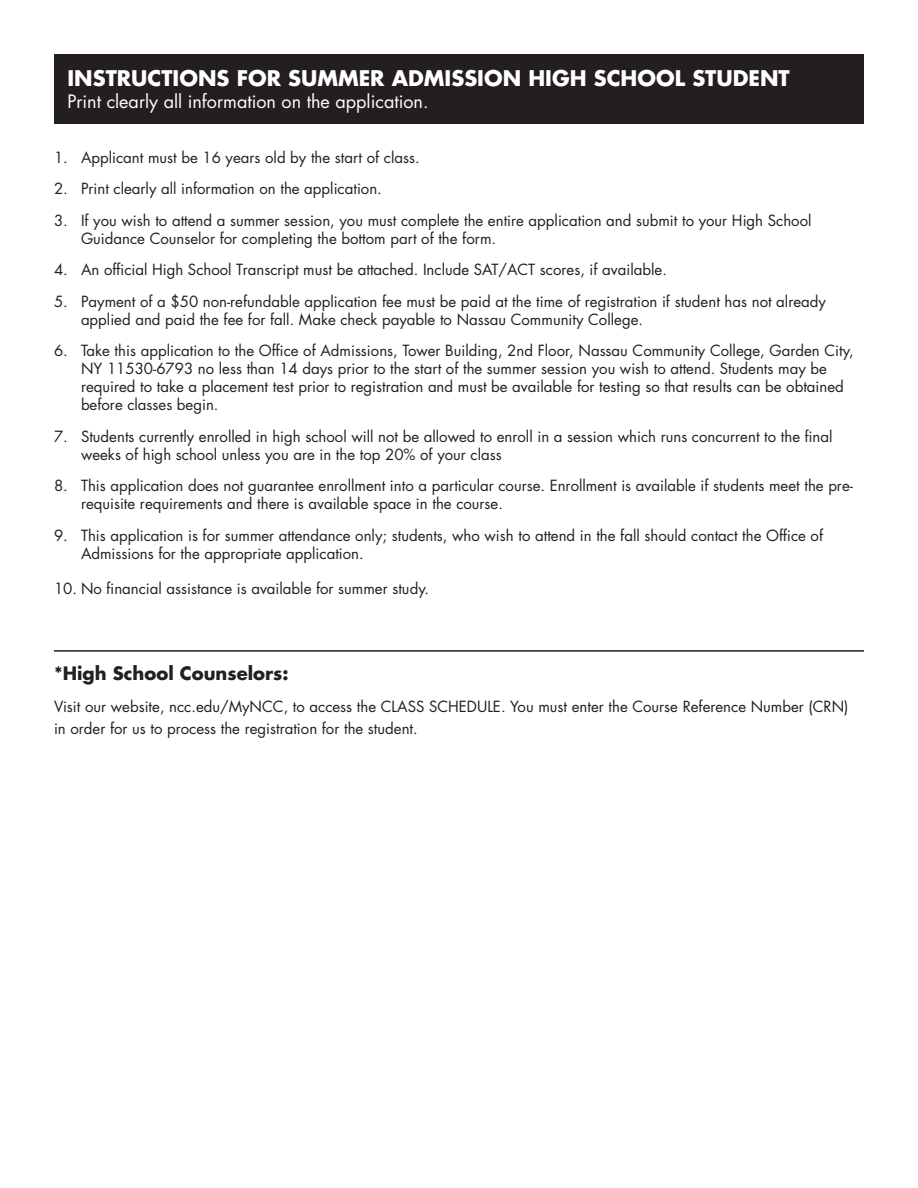
<style>
.page{position:relative;width:918px;height:1188px;background:#fff}
.page>*{position:absolute;margin:0;border:0;box-sizing:border-box;transform-origin:0 0}
.t1{font:700 21px "Futura";color:#fff}
.t2{font:18px "Futura";color:#fff}
.t3{font:700 18px "Futura";color:#231f20}
.t4{font:15px/18px "Futura";color:#231f20}
</style>
<div class="page">
<div style="left:54px;top:54px;width:810px;height:69px;background:#231f20"></div>
<hr style="left:54px;top:650px;width:810px;height:2px;background:#231f20">
<p class="t1" style="left:68px;top:64px;width:724px">INSTRUCTIONS FOR SUMMER ADMISSION HIGH SCHOOL STUDENT</p>
<p class="t2" style="left:68px;top:89px;width:363px">Print clearly all information on the application.</p>
<p class="t4" style="left:54px;top:148px;width:367px">1. Applicant must be 16 years old by the start of class.</p>
<p class="t4" style="left:54px;top:180px;width:329px">2. Print clearly all information on the application.</p>
<p class="t4" style="left:81px;top:211px;width:732px;text-indent:-27px">3. If you wish to attend a summer session, you must complete the entire application and submit to your High School<br>Guidance Counselor for completing the bottom part of the form.</p>
<p class="t4" style="left:54px;top:261px;width:614px">4. An official High School Transcript must be attached. Include SAT/ACT scores, if available.</p>
<p class="t4" style="left:81px;top:292px;width:746px;text-indent:-27px">5. Payment of a $50 non-refundable application fee must be paid at the time of registration if student has not already applied and paid the fee for fall. Make check payable to Nassau Community College.</p>
<p class="t4" style="left:81px;top:342px;width:774px;text-indent:-27px">6. Take this application to the Office of Admissions, Tower Building, 2nd Floor, Nassau Community College, Garden City, NY 11530-6793 no less than 14 days prior to the start of the summer session you wish to attend. Students may be required to take a placement test prior to registration and must be available for testing so that results can be obtained before classes begin.</p>
<p class="t4" style="left:81px;top:427px;width:753px;text-indent:-27px">7. Students currently enrolled in high school will not be allowed to enroll in a session which runs concurrent to the final weeks of high school unless you are in the top 20% of your class</p>
<p class="t4" style="left:81px;top:477px;width:773px;text-indent:-27px">8. This application does not guarantee enrollment into a particular course. Enrollment is available if students meet the pre&shy;requisite requirements and there is available space in the course.</p>
<p class="t4" style="left:81px;top:526px;width:744px;text-indent:-27px">9. This application is for summer attendance only; students, who wish to attend in the fall should contact the Office of<br>Admissions for the appropriate application.</p>
<p class="t4" style="left:54px;top:579px;width:377px">10. No financial assistance is available for summer study.</p>
<p class="t3" style="left:54px;top:661px;width:236px">*High School Counselors:</p>
<p class="t4" style="left:54px;top:695px;width:796px;line-height:21.6px">Visit our website, ncc.edu/MyNCC, to access the CLASS SCHEDULE. You must enter the Course Reference Number (CRN) in order for us to process the registration for the student.</p>
</div>
